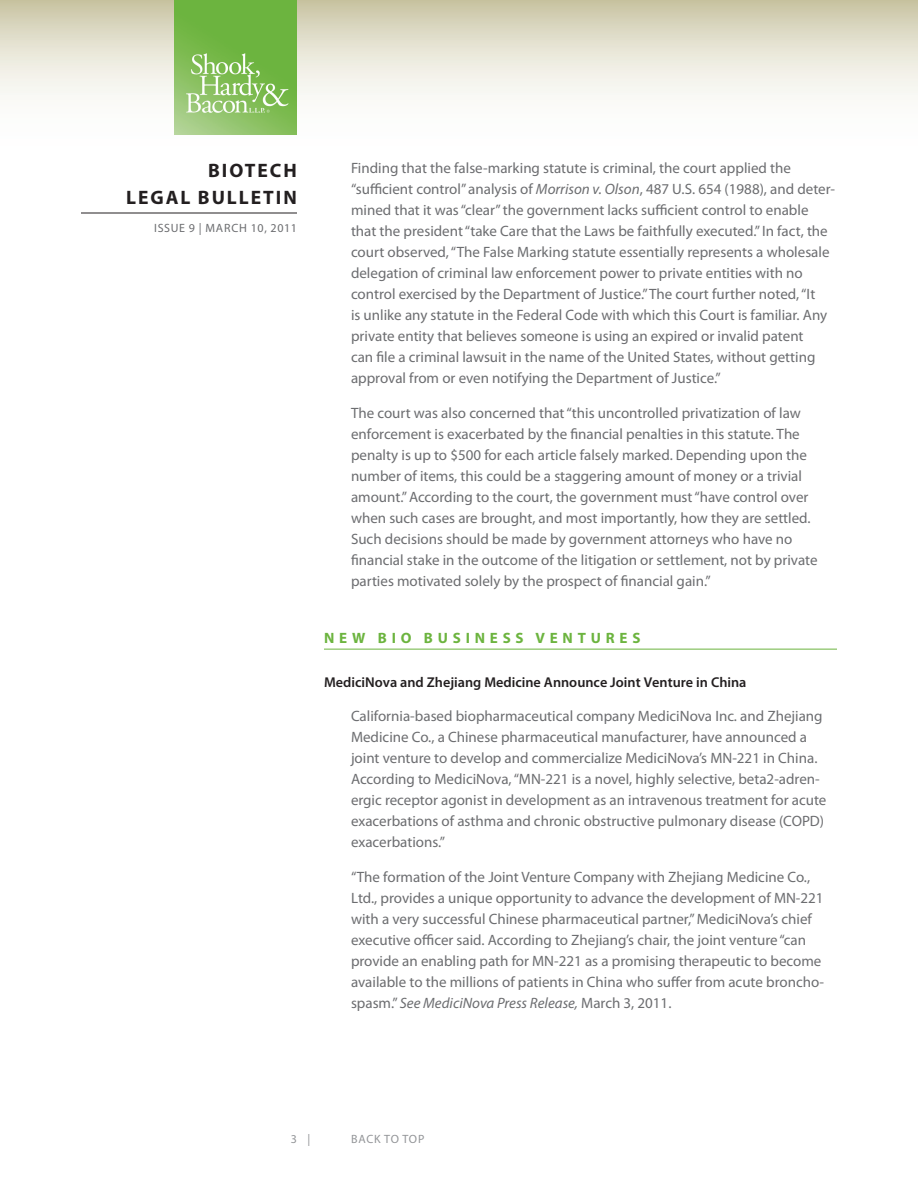
<style>
.page{position:relative;width:918px;height:1188px;background:#fff}
.page>*{position:absolute;margin:0;border:0;box-sizing:border-box;transform-origin:0 0}
.t1{font:700 19.5px/27px "Myriad Pro";letter-spacing:.1em;color:#231f20;text-align:right}
.Body{font:15px/21px "Myriad Pro";color:#6c6d70}
.Head{font:700 15px "Myriad Pro";letter-spacing:.32em;color:#6cb43f}
.Subhead{font:600 14.25px "Myriad Pro";color:#231f20}
.t2{font:12px "Myriad Pro";letter-spacing:.05em;color:#6c6d70}
.Body-2{font:12px "Myriad Pro";letter-spacing:.06em;color:#939598}
.s1{font-style:italic}
</style>
<div class="page">
<svg style="left:0;top:0;width:918px;height:135px"></svg>
<hr style="left:81px;top:213px;width:216px;height:1px;background:#231f20">
<img style="left:175px;top:0;width:122px;height:135px">
<hr style="left:324px;top:649px;width:513px;height:1px;background:#6cb43f">
<h1 class="t1" style="left:126px;top:156px;width:172px">BIOTECH<br>LEGAL BULLETIN</h1>
<p class="t2" style="left:154px;top:221px;width:144px">ISSUE 9 | MARCH 10, 2011</p>
<p class="Body" style="left:351px;top:157px;width:486px">Finding that the false-marking statute is criminal, the court applied the “sufficient control” analysis of <span class="s1">Morrison v. Olson</span>, 487 U.S. 654 (1988), and deter&shy;mined that it was “clear” the government lacks sufficient control to enable that the president “take Care that the Laws be faithfully executed.” In fact, the court observed, “The False Marking statute essentially represents a wholesale delegation of criminal law enforcement power to private entities with no control exercised by the Department of Justice.” The court further noted, “It<br>is unlike any statute in the Federal Code with which this Court is familiar. Any private entity that believes someone is using an expired or invalid patent<br>can file a criminal lawsuit in the name of the United States, without getting approval from or even notifying the Department of Justice.”</p>
<p class="Body" style="left:351px;top:402px;width:468px">The court was also concerned that “this uncontrolled privatization of law enforcement is exacerbated by the financial penalties in this statute. The penalty is up to $500 for each article falsely marked. Depending upon the number of items, this could be a staggering amount of money or a trivial amount.” According to the court, the government must “have control over when such cases are brought, and most importantly, how they are settled.<br>Such decisions should be made by government attorneys who have no financial stake in the outcome of the litigation or settlement, not by private parties motivated solely by the prospect of financial gain.”</p>
<p class="Head" style="left:324px;top:628px;width:318px">NEW BIO BUSINESS VENTURES</p>
<p class="Subhead" style="left:324px;top:673px;width:424px">MediciNova and Zhejiang Medicine Announce Joint Venture in China</p>
<p class="Body" style="left:351px;top:706px;width:477px">California-based biopharmaceutical company MediciNova Inc. and Zhejiang Medicine Co., a Chinese pharmaceutical manufacturer, have announced a joint venture to develop and commercialize MediciNova’s MN-221 in China.<br>According to MediciNova, “MN-221 is a novel, highly selective, beta2-adren&shy;ergic receptor agonist in development as an intravenous treatment for acute exacerbations of asthma and chronic obstructive pulmonary disease (COPD) exacerbations.”</p>
<p class="Body" style="left:351px;top:866px;width:475px">“The formation of the Joint Venture Company with Zhejiang Medicine Co., Ltd., provides a unique opportunity to advance the development of MN-221 with a very successful Chinese pharmaceutical partner,” MediciNova’s chief executive officer said. According to Zhejiang’s chair, the joint venture “can provide an enabling path for MN-221 as a promising therapeutic to become available to the millions of patients in China who suffer from acute broncho&shy;spasm.” <span class="s1">See MediciNova Press Release,</span> March 3, 2011.</p>
<p class="Body-2" style="left:291px;top:1132px;width:21px">3 |</p>
<p class="Body-2" style="left:351px;top:1132px;width:75px">BACK TO TOP</p>
</div>
